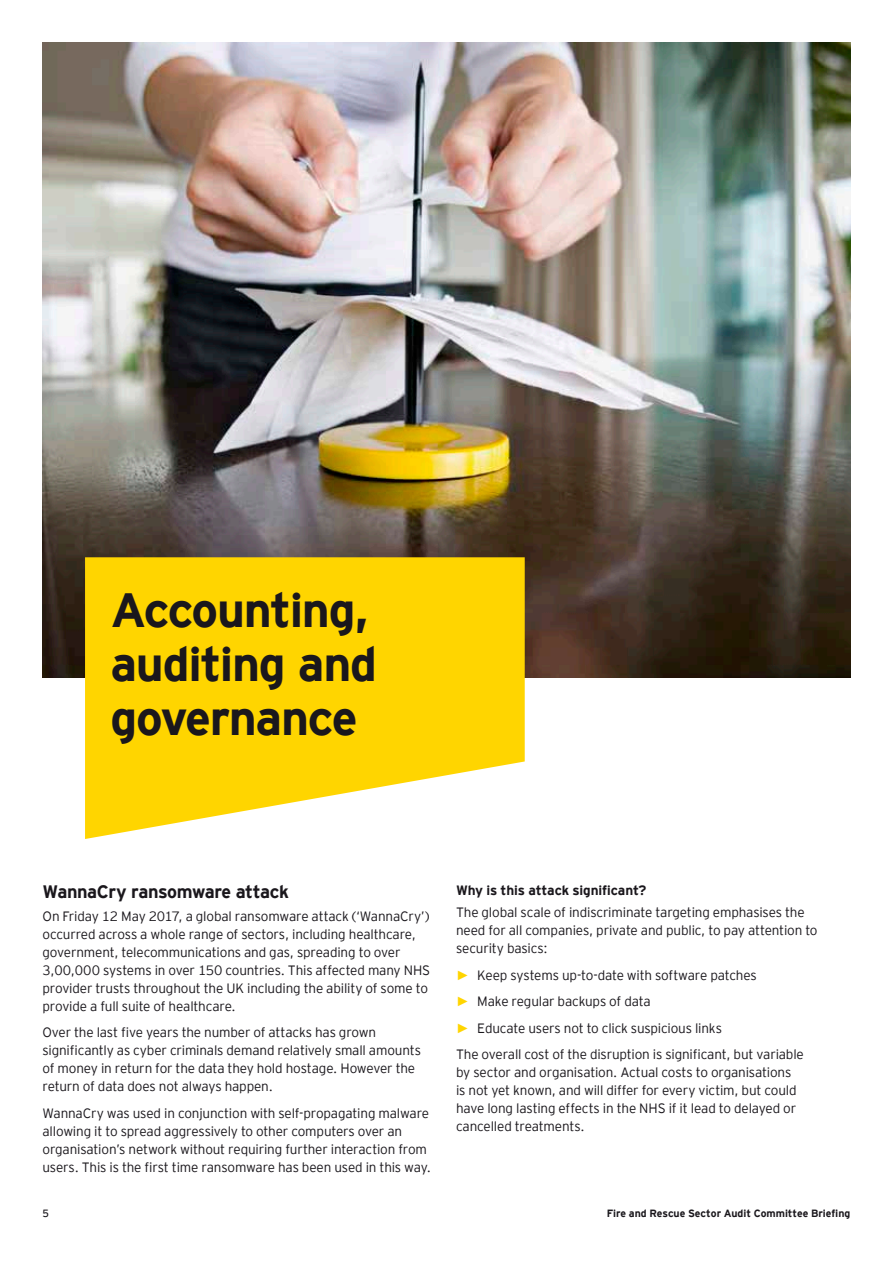
<style>
.page{position:relative;width:893px;height:1263px;background:#fff}
.page>*{position:absolute;margin:0;border:0;box-sizing:border-box;transform-origin:0 0}
.t1{font:700 48px/54px "EY Interstate";letter-spacing:-.03em;color:#1a171c}
.t2{font:700 18px "EY Interstate";letter-spacing:-.025em;color:#1a171c}
.t3{font:300 13.5px/18px "EY Interstate";letter-spacing:-.015em;color:#1a171c}
.t4{font:700 13.5px "EY Interstate";letter-spacing:-.01em;color:#1a171c}
.t5{font:700 10.5px "EY Interstate";color:#1a171c}
.t6{font:10.5px "EY Interstate";color:#1a171c}
.s1{font-family:"Arial";font-weight:700;color:#ffd500}
</style>
<div class="page">
<img style="left:43px;top:43px;width:807px;height:634px">
<svg style="left:85px;top:557px;width:440px;height:282px;fill:#ffd500"></svg>
<h1 class="t1" style="left:111px;top:580px;width:268px">Accounting, auditing and governance</h1>
<h2 class="t2" style="left:43px;top:879px;width:248px">WannaCry ransomware attack</h2>
<p class="t3" style="left:43px;top:906px;width:389px">On Friday 12 May 2017, a global ransomware attack (‘WannaCry’) occurred across a whole range of sectors, including healthcare, government, telecommunications and gas, spreading to over 3,00,000 systems in over 150 countries. This affected many NHS provider trusts throughout the UK including the ability of some to provide a full suite of healthcare.</p>
<p class="t3" style="left:43px;top:1022px;width:380px">Over the last five years the number of attacks has grown significantly as cyber criminals demand relatively small amounts of money in return for the data they hold hostage. However the return of data does not always happen.</p>
<p class="t3" style="left:43px;top:1103px;width:390px">WannaCry was used in conjunction with self-propagating malware allowing it to spread aggressively to other computers over an organisation’s network without requiring further interaction from users. This is the first time ransomware has been used in this way.</p>
<p class="t4" style="left:456px;top:880px;width:192px">Why is this attack significant?</p>
<p class="t3" style="left:456px;top:902px;width:363px">The global scale of indiscriminate targeting emphasises the need for all companies, private and public, to pay attention to security basics:</p>
<p class="t3" style="left:456px;top:961px;width:349px;line-height:26.5px"><span class="s1">►</span> Keep systems up-to-date with software patches<br><span class="s1">►</span> Make regular backups of data<br><span class="s1">►</span> Educate users not to click suspicious links<br>The overall cost of the disruption is significant, but variable</p>
<p class="t3" style="left:456px;top:1062px;width:342px">by sector and organisation. Actual costs to organisations is not yet known, and will differ for every victim, but could have long lasting effects in the NHS if it lead to delayed or cancelled treatments.</p>
<p class="t6" style="left:43px;top:1206px;width:8px">5</p>
<p class="t5" style="left:607px;top:1206px;width:245px">Fire and Rescue Sector Audit Committee Briefing</p>
</div>
